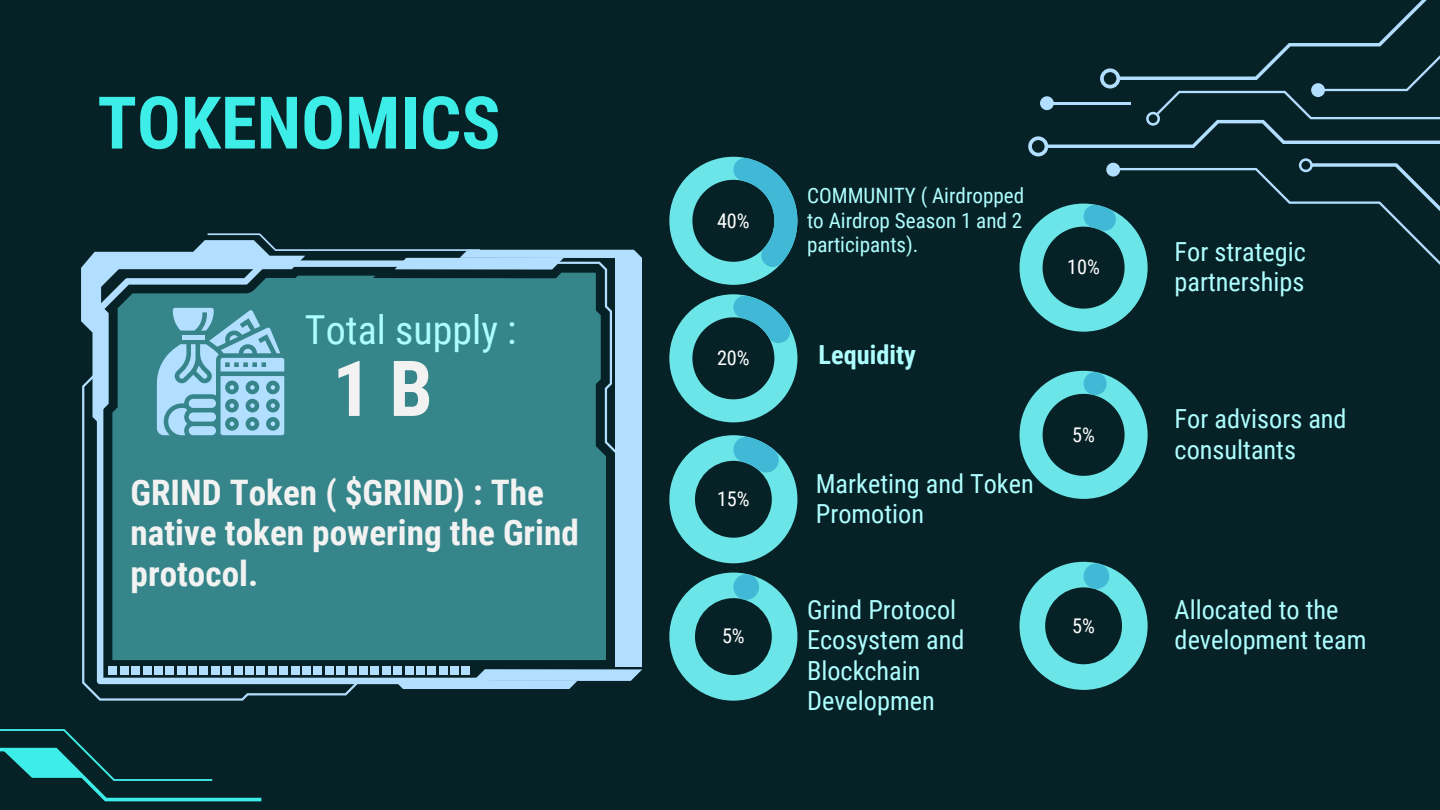
<style>
.page{position:relative;width:1440px;height:810px;background:#072227}
.page>*{position:absolute;margin:0;border:0;box-sizing:border-box;transform-origin:0 0}
.t1{font:700 77.2px "Roboto Condensed";color:#f2f2f2}
.t2{font:700 72.7px "Roboto Condensed";color:#3dede8}
.t3{font:40px "Roboto Condensed";color:#aefeff}
.t4{font:700 35.2px/40.5px "Roboto Condensed";color:#f2f2f2}
.t5{font:26.3px/30.2px "Roboto Condensed";color:#aefeff}
.t6{font:700 26.3px "Roboto Condensed";color:#aefeff}
.t7{font:21.1px/24.3px "Roboto Condensed";color:#aefeff;text-align:justify}
.t8{font:20.2px "Roboto Condensed";color:#fff}
</style>
<div class="page">
<div style="left:615px;top:258px;width:27px;height:408px;background:#b2deff"></div>
<svg style="left:395px;top:669px;width:247px;height:20px"></svg>
<svg style="left:82px;top:455px;width:278px;height:246px"></svg>
<div style="left:462px;top:666px;width:8px;height:9px;background:#b2deff"></div>
<div style="left:450px;top:666px;width:9px;height:9px;background:#b2deff"></div>
<div style="left:439px;top:666px;width:9px;height:9px;background:#b2deff"></div>
<div style="left:427px;top:666px;width:9px;height:9px;background:#b2deff"></div>
<div style="left:416px;top:666px;width:9px;height:9px;background:#b2deff"></div>
<div style="left:405px;top:666px;width:8px;height:9px;background:#b2deff"></div>
<div style="left:393px;top:666px;width:9px;height:9px;background:#b2deff"></div>
<div style="left:382px;top:666px;width:9px;height:9px;background:#b2deff"></div>
<div style="left:370px;top:666px;width:9px;height:9px;background:#b2deff"></div>
<div style="left:359px;top:666px;width:9px;height:9px;background:#b2deff"></div>
<div style="left:348px;top:666px;width:8px;height:9px;background:#b2deff"></div>
<div style="left:336px;top:666px;width:9px;height:9px;background:#b2deff"></div>
<div style="left:325px;top:666px;width:9px;height:9px;background:#b2deff"></div>
<div style="left:314px;top:666px;width:8px;height:9px;background:#b2deff"></div>
<div style="left:302px;top:666px;width:9px;height:9px;background:#b2deff"></div>
<div style="left:291px;top:666px;width:9px;height:9px;background:#b2deff"></div>
<div style="left:279px;top:666px;width:9px;height:9px;background:#b2deff"></div>
<div style="left:268px;top:666px;width:9px;height:9px;background:#b2deff"></div>
<div style="left:257px;top:666px;width:8px;height:9px;background:#b2deff"></div>
<div style="left:245px;top:666px;width:9px;height:9px;background:#b2deff"></div>
<div style="left:234px;top:666px;width:9px;height:9px;background:#b2deff"></div>
<div style="left:222px;top:666px;width:9px;height:9px;background:#b2deff"></div>
<div style="left:211px;top:666px;width:9px;height:9px;background:#b2deff"></div>
<div style="left:200px;top:666px;width:8px;height:9px;background:#b2deff"></div>
<div style="left:188px;top:666px;width:9px;height:9px;background:#b2deff"></div>
<div style="left:177px;top:666px;width:9px;height:9px;background:#b2deff"></div>
<div style="left:165px;top:666px;width:9px;height:9px;background:#b2deff"></div>
<div style="left:154px;top:666px;width:9px;height:9px;background:#b2deff"></div>
<div style="left:143px;top:666px;width:8px;height:9px;background:#b2deff"></div>
<div style="left:131px;top:666px;width:9px;height:9px;background:#b2deff"></div>
<div style="left:120px;top:666px;width:9px;height:9px;background:#b2deff"></div>
<div style="left:108px;top:666px;width:9px;height:9px;background:#b2deff"></div>
<div style="left:112px;top:455px;width:494px;height:205px;background:#35858b"></div>
<svg style="left:81px;top:233px;width:561px;height:222px"></svg>
<svg style="left:0;top:729px;width:261px;height:72px"></svg>
<svg style="left:1028px;top:136px;width:19px;height:20px"></svg>
<div style="left:1040px;top:96px;width:14px;height:14px;background:#b2deff;border-radius:50%"></div>
<svg style="left:1047px;top:0;width:393px;height:265px"></svg>
<svg style="left:669px;top:294px;width:128px;height:128px"></svg>
<svg style="left:669px;top:435px;width:128px;height:128px"></svg>
<svg style="left:1020px;top:204px;width:128px;height:128px"></svg>
<svg style="left:1020px;top:562px;width:128px;height:128px"></svg>
<svg style="left:669px;top:157px;width:128px;height:128px"></svg>
<svg style="left:669px;top:573px;width:128px;height:128px"></svg>
<svg style="left:1020px;top:371px;width:128px;height:128px"></svg>
<h2 class="t2" style="left:97px;top:81px;width:405px">TOKENOMICS</h2>
<p class="t3" style="left:305px;top:307px;width:213px">Total supply :</p>
<h1 class="t1" style="left:333px;top:344px;width:102px">1B</h1>
<p class="t4" style="left:131px;top:472px;width:450px">GRIND Token ( $GRIND) : The native token powering the Grind protocol.</p>
<p class="t8" style="left:717px;top:209px;width:34px">40%</p>
<p class="t8" style="left:717px;top:346px;width:34px">20%</p>
<p class="t8" style="left:717px;top:487px;width:34px">15%</p>
<p class="t8" style="left:722px;top:625px;width:24px">5%</p>
<h1 class="t7" style="left:807px;top:184px;width:219px">COMMUNITY ( Airdropped to Airdrop Season 1 and 2 participants).</h1>
<h3 class="t6" style="left:819px;top:339px;width:99px">Lequidity</h3>
<h5 class="t5" style="left:816px;top:469px;width:219px">Marketing and Token<br>Promotion</h5>
<h4 class="t5" style="left:807px;top:595px;width:159px">Grind Protocol<br>Ecosystem and<br>Blockchain<br>Developmen</h4>
<p class="t8" style="left:1067px;top:256px;width:34px">10%</p>
<p class="t8" style="left:1072px;top:423px;width:24px">5%</p>
<p class="t8" style="left:1072px;top:614px;width:24px">5%</p>
<p class="t5" style="left:1175px;top:237px;width:133px">For strategic partnerships</p>
<p class="t5" style="left:1175px;top:404px;width:174px">For advisors and consultants</p>
<p class="t5" style="left:1175px;top:595px;width:193px">Allocated to the development team</p>
</div>
